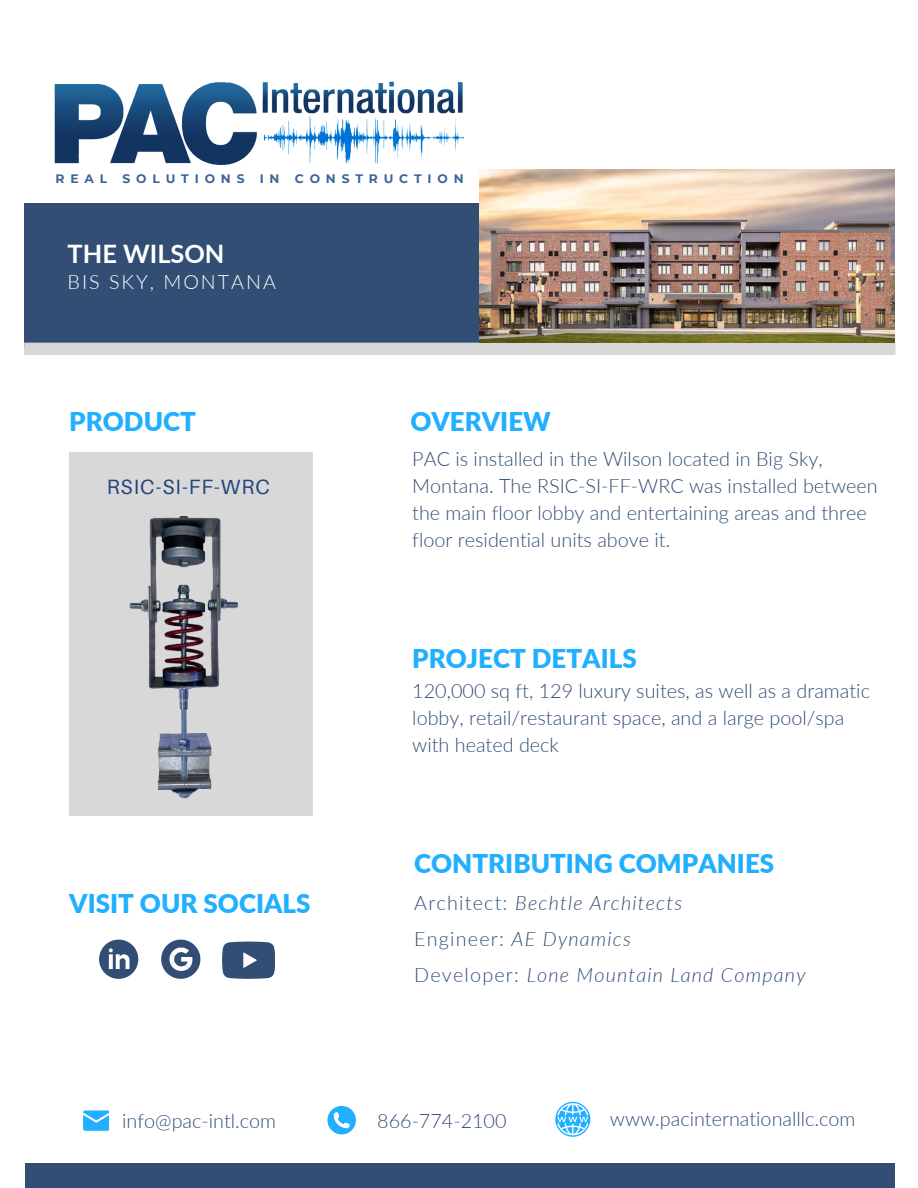
<style>
.page{position:relative;width:918px;height:1188px;background:#fff}
.page>*{position:absolute;margin:0;border:0;box-sizing:border-box;transform-origin:0 0}
.t1{font:900 25.95px "Lato";color:#21afff}
.t2{font:700 25.35px "Lato";color:#fff}
.t3{font:20.7px "Aileron";letter-spacing:.05em;color:#22437b}
.t4{font:300 19.8px/27px "Lato";color:#324e74}
.t5{font:italic 300 19.8px "Lato";letter-spacing:.06em;color:#324e74}
.t6{font:300 19.8px "Lato";letter-spacing:.1em;color:#fff}
.t7{font:700 12.3px "Montserrat";letter-spacing:.475em;color:#3b6599}
.s1{font-style:normal}
</style>
<div class="page">
<div style="left:24px;top:203px;width:534px;height:146px;background:#324e74"></div>
<div style="left:24px;top:343px;width:872px;height:12px;background:#d8d8d8"></div>
<div style="left:69px;top:453px;width:244px;height:363px;background:#d8d8d8"></div>
<div style="left:25px;top:1163px;width:870px;height:25px;background:#324e74"></div>
<img style="left:54px;top:81px;width:410px;height:84px">
<svg style="left:327px;top:1106px;width:29px;height:28px"></svg>
<svg style="left:555px;top:1102px;width:35px;height:35px"></svg>
<svg style="left:83px;top:1110px;width:26px;height:21px"></svg>
<svg style="left:222px;top:942px;width:53px;height:37px;background:#486183"></svg>
<svg style="left:161px;top:940px;width:39px;height:39px"></svg>
<svg style="left:99px;top:940px;width:39px;height:39px"></svg>
<img style="left:129px;top:517px;width:110px;height:282px">
<img style="left:480px;top:170px;width:415px;height:173px">
<p class="t7" style="left:56px;top:171px;width:410px">REAL SOLUTIONS IN CONSTRUCTION</p>
<p class="t2" style="left:68px;top:238px;width:158px">THE WILSON</p>
<p class="t6" style="left:68px;top:269px;width:210px">BIS SKY, MONTANA</p>
<p class="t1" style="left:69px;top:405px;width:128px">PRODUCT</p>
<p class="t3" style="left:107px;top:474px;width:165px">RSIC-SI-FF-WRC</p>
<p class="t1" style="left:69px;top:888px;width:243px">VISIT OUR SOCIALS</p>
<p class="t1" style="left:410px;top:405px;width:142px">OVERVIEW</p>
<p class="t4" style="left:412px;top:445px;width:467px">PAC is installed in the Wilson located in Big Sky, Montana. The RSIC-SI-FF-WRC was installed between the main floor lobby and entertaining areas and three floor residential units above it.</p>
<p class="t1" style="left:412px;top:642px;width:226px">PROJECT DETAILS</p>
<p class="t4" style="left:412px;top:677px;width:459px">120,000 sq ft, 129 luxury suites, as well as a dramatic lobby, retail/restaurant space, and a large pool/spa with heated deck</p>
<p class="t1" style="left:414px;top:848px;width:362px">CONTRIBUTING COMPANIES</p>
<p class="t5" style="left:414px;top:891px;width:269px"><span class="s1">Architect:</span> Bechtle Architects</p>
<p class="t5" style="left:414px;top:926px;width:218px"><span class="s1">Engineer:</span> AE Dynamics</p>
<p class="t5" style="left:414px;top:962px;width:393px"><span class="s1">Developer:</span> Lone Mountain Land Company</p>
<p class="t4" style="left:122px;top:1107px;width:155px">info@pac-intl.com</p>
<p class="t4" style="left:377px;top:1107px;width:131px">866-774-2100</p>
<p class="t4" style="left:610px;top:1105px;width:247px">www.pacinternationalllc.com</p>
</div>
